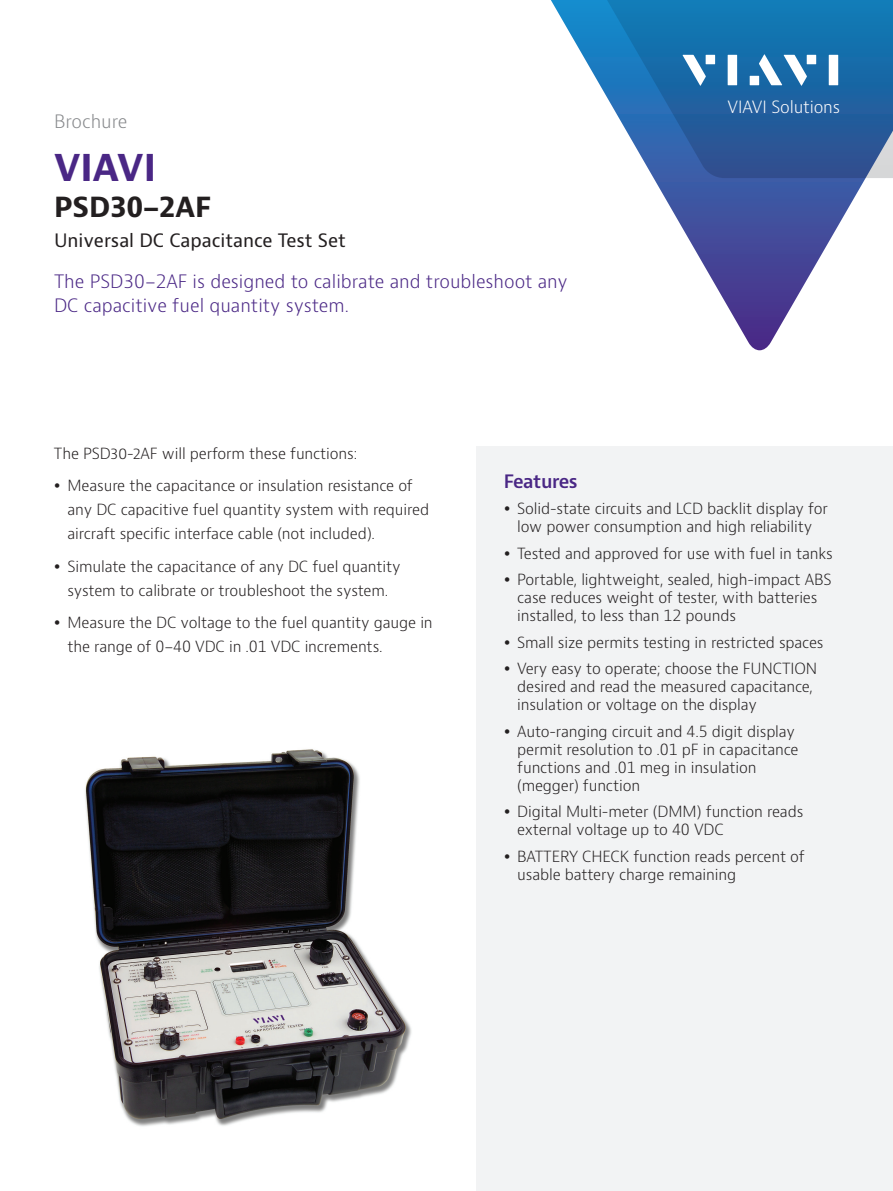
<style>
.page{position:relative;width:893px;height:1191px;background:#fff}
.page>*{position:absolute;margin:0;border:0;box-sizing:border-box;transform-origin:0 0}
.t1{font:700 36px "Bernino Sans";color:#4a2785}
.t2{font:700 27px "Bernino Sans";color:#231f20}
.t3{font:300 18px/24px "Bernino Sans";color:#4a2785}
.t4{font:18px "Bernino Sans";color:#231f20}
.t5{font:300 18px "Bernino Sans";color:#87898c}
.t6{font:600 18px "Bernino Sans";letter-spacing:-.025em;color:#4a2785}
.t7{font:300 16.5px "Bernino Sans";letter-spacing:-.01em;color:#fff}
.t8{font:300 15px/18px "Bernino Sans";letter-spacing:-.01em;color:#231f20}
</style>
<div class="page">
<svg style="left:653px;top:178px;width:213px;height:172px"></svg>
<svg style="left:551px;top:0;width:342px;height:178px"></svg>
<svg style="left:682px;top:55px;width:24px;height:31px"></svg>
<div style="left:706px;top:55px;width:9px;height:9px;background:#fff"></div>
<div style="left:728px;top:55px;width:9px;height:30px;background:#fff"></div>
<div style="left:807px;top:55px;width:9px;height:9px;background:#fff"></div>
<div style="left:829px;top:55px;width:9px;height:30px;background:#fff"></div>
<svg style="left:759px;top:54px;width:48px;height:32px"></svg>
<div style="left:750px;top:76px;width:9px;height:9px;background:#fff"></div>
<div style="left:477px;top:446px;width:416px;height:745px;background:#f2f3f4"></div>
<img style="left:85px;top:749px;width:327px;height:378px">
<p class="t5" style="left:54px;top:109px;width:75px">Brochure</p>
<h1 class="t1" style="left:54px;top:144px;width:104px">VIAVI</h1>
<h2 class="t2" style="left:54px;top:189px;width:158px">PSD30-2AF</h2>
<p class="t4" style="left:54px;top:228px;width:293px">Universal DC Capacitance Test Set</p>
<p class="t3" style="left:54px;top:269px;width:515px">The PSD30-2AF is designed to calibrate and troubleshoot any<br>DC capacitive fuel quantity system.</p>
<p class="t7" style="left:728px;top:96px;width:114px">VIAVI Solutions</p>
<p class="t8" style="left:68px;top:437px;width:347px;line-height:32.5px;text-indent:-14px">The PSD30-2AF will perform these functions:<br>Measure the capacitance or insulation resistance of</p>
<p class="t8" style="left:68px;top:498px;width:363px;line-height:24px">any DC capacitive fuel quantity system with required aircraft specific interface cable (not included).</p>
<p class="t8" style="left:68px;top:554px;width:335px;line-height:24px">Simulate the capacitance of any DC fuel quantity system to calibrate or troubleshoot the system.</p>
<p class="t8" style="left:68px;top:611px;width:367px;line-height:24px">Measure the DC voltage to the fuel quantity gauge in the range of 0-40 VDC in .01 VDC increments.</p>
<p class="t6" style="left:504px;top:469px;width:75px">Features</p>
<p class="t8" style="left:517px;top:500px;width:312px">Solid-state circuits and LCD backlit display for low power consumption and high reliability</p>
<p class="t8" style="left:517px;top:540px;width:317px;line-height:26.5px">Tested and approved for use with fuel in tanks<br>Portable, lightweight, sealed, high-impact ABS</p>
<p class="t8" style="left:517px;top:589px;width:302px">case reduces weight of tester, with batteries installed, to less than 12 pounds</p>
<p class="t8" style="left:517px;top:629px;width:308px;line-height:26.5px">Small size permits testing in restricted spaces<br>Very easy to operate; choose the FUNCTION</p>
<p class="t8" style="left:517px;top:678px;width:297px">desired and read the measured capacitance, insulation or voltage on the display</p>
<p class="t8" style="left:517px;top:722px;width:283px">Auto-ranging circuit and 4.5 digit display permit resolution to .01 pF in capacitance functions and .01 meg in insulation (megger) function</p>
<p class="t8" style="left:517px;top:803px;width:288px">Digital Multi-meter (DMM) function reads external voltage up to 40 VDC</p>
<p class="t8" style="left:517px;top:847px;width:289px">BATTERY CHECK function reads percent of usable battery charge remaining</p>
</div>
